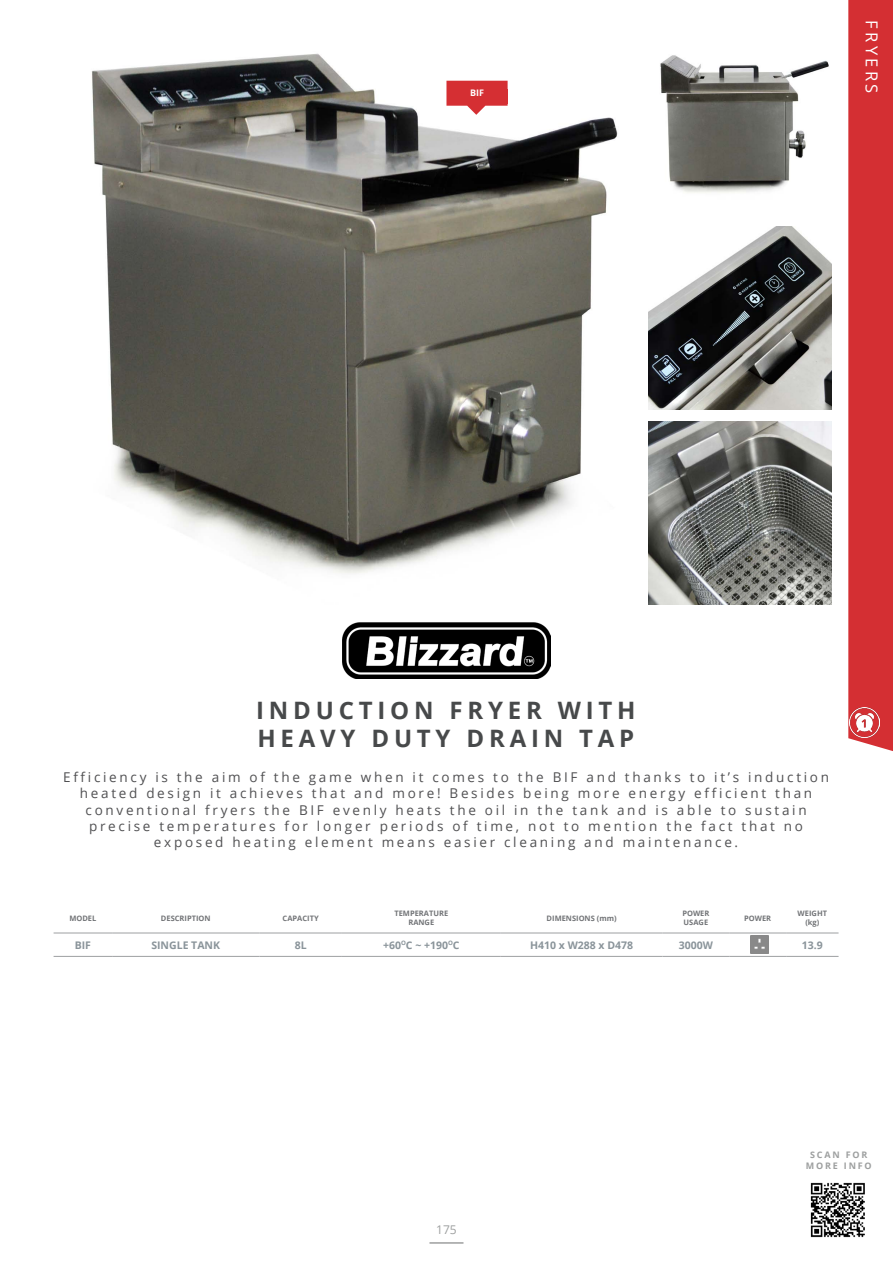
<style>
.page{position:relative;width:893px;height:1263px;background:#fff}
.page>*{position:absolute;margin:0;border:0;box-sizing:border-box;transform-origin:0 0}
.Paragraph_Style_1{font:700 24px "Open Sans";letter-spacing:.2em;color:#47494a}
.t1{font:16.5px "Open Sans";letter-spacing:.2em;color:#fff}
.Paragraph_Style_1-2{font:13.5px/16.2px "Open Sans";letter-spacing:.2em;color:#505052;text-align:center}
.t2{font:12px "Open Sans";color:#9d9f9f}
.t3{font:700 10.5px "Open Sans";color:#8a949a}
.t4{font:700 9px/10.8px "Open Sans";letter-spacing:.2em;color:#9d9f9f;text-align:center}
.Paragraph_Style_1-3{font:700 9px "Open Sans";color:#fff}
.t5{font:700 7.5px/9px "Open Sans";color:#727477;text-align:center}
</style>
<div class="page">
<div style="left:848px;top:0;width:45px;height:751px;background:#d42f33"></div>
<hr style="left:429px;top:1242px;width:34px;height:2px;background:#9d9f9f">
<img style="left:648px;top:422px;width:183px;height:183px">
<img style="left:648px;top:227px;width:183px;height:183px">
<img style="left:660px;top:55px;width:169px;height:138px">
<img style="left:92px;top:53px;width:526px;height:521px">
<img style="left:342px;top:623px;width:209px;height:56px">
<img style="left:850px;top:708px;width:29px;height:29px">
<hr style="left:54px;top:933px;width:58px;height:1px;background:#9d9fa2">
<hr style="left:112px;top:933px;width:147px;height:1px;background:#9d9fa2">
<hr style="left:259px;top:933px;width:83px;height:1px;background:#9d9fa2">
<hr style="left:342px;top:933px;width:159px;height:1px;background:#9d9fa2">
<hr style="left:501px;top:933px;width:161px;height:1px;background:#9d9fa2">
<hr style="left:662px;top:933px;width:67px;height:1px;background:#9d9fa2">
<hr style="left:729px;top:933px;width:57px;height:1px;background:#9d9fa2">
<hr style="left:786px;top:933px;width:52px;height:1px;background:#9d9fa2">
<hr style="left:54px;top:956px;width:58px;height:1px;background:#9d9fa2">
<hr style="left:112px;top:956px;width:147px;height:1px;background:#9d9fa2">
<hr style="left:259px;top:956px;width:83px;height:1px;background:#9d9fa2">
<hr style="left:342px;top:956px;width:159px;height:1px;background:#9d9fa2">
<hr style="left:501px;top:956px;width:161px;height:1px;background:#9d9fa2">
<hr style="left:662px;top:956px;width:67px;height:1px;background:#9d9fa2">
<hr style="left:729px;top:956px;width:57px;height:1px;background:#9d9fa2">
<hr style="left:786px;top:956px;width:52px;height:1px;background:#9d9fa2">
<img style="left:751px;top:935px;width:17px;height:18px">
<img style="left:810px;top:1182px;width:55px;height:56px">
<svg style="left:446px;top:81px;width:62px;height:34px"></svg>
<div style="left:447px;top:89px;width:60px;height:14px;background:#d52f33"></div>
<p class="Paragraph_Style_1-3" style="left:470px;top:86px;width:15px">BIF</p>
<p class="t1" style="left:883px;top:20px;width:74px;rotate:90deg">FRYERS</p>
<p class="Paragraph_Style_1" style="left:256px;top:693px;width:381px">INDUCTION FRYER WITH</p>
<p class="Paragraph_Style_1" style="left:257px;top:722px;width:378px">HEAVY DUTY DRAIN TAP</p>
<p class="Paragraph_Style_1-2" style="left:63px;top:769px;width:767px">Efficiency is the aim of the game when it comes to the BIF and thanks to it’s induction heated design it achieves that and more! Besides being more energy efficient than</p>
<p class="Paragraph_Style_1-2" style="left:86px;top:801px;width:722px">conventional fryers the BIF evenly heats the oil in the tank and is able to sustain</p>
<p class="Paragraph_Style_1-2" style="left:89px;top:817px;width:715px">precise temperatures for longer periods of time, not to mention the fact that no</p>
<p class="Paragraph_Style_1-2" style="left:154px;top:833px;width:586px">exposed heating element means easier cleaning and maintenance.</p>
<p class="t5" style="left:69px;top:913px;width:29px">MODEL</p>
<p class="t5" style="left:161px;top:913px;width:51px">DESCRIPTION</p>
<p class="t5" style="left:283px;top:913px;width:38px">CAPACITY</p>
<p class="t5" style="left:394px;top:909px;width:55px">TEMPERATURE</p>
<p class="t5" style="left:408px;top:918px;width:27px">RANGE</p>
<p class="t5" style="left:547px;top:913px;width:71px">DIMENSIONS (mm)</p>
<p class="t5" style="left:682px;top:909px;width:29px">POWER</p>
<p class="t5" style="left:684px;top:918px;width:26px">USAGE</p>
<p class="t5" style="left:744px;top:913px;width:29px">POWER</p>
<p class="t5" style="left:798px;top:909px;width:31px">WEIGHT (kg)</p>
<p class="t3" style="left:75px;top:937px;width:18px">BIF</p>
<p class="t3" style="left:151px;top:937px;width:70px">SINGLE TANK</p>
<p class="t3" style="left:295px;top:937px;width:13px">8L</p>
<p class="t3" style="left:383px;top:937px;width:78px">+60<sup>O</sup>C ~ +190<sup>O</sup>C</p>
<p class="t3" style="left:530px;top:937px;width:104px">H410 x W288 x D478</p>
<p class="t3" style="left:679px;top:937px;width:36px">3000W</p>
<p class="t3" style="left:802px;top:937px;width:22px">13.9</p>
<p class="t2" style="left:436px;top:1221px;width:22px">175</p>
<p class="t4" style="left:806px;top:1149px;width:67px">SCAN FOR<br>MORE INFO</p>
</div>
